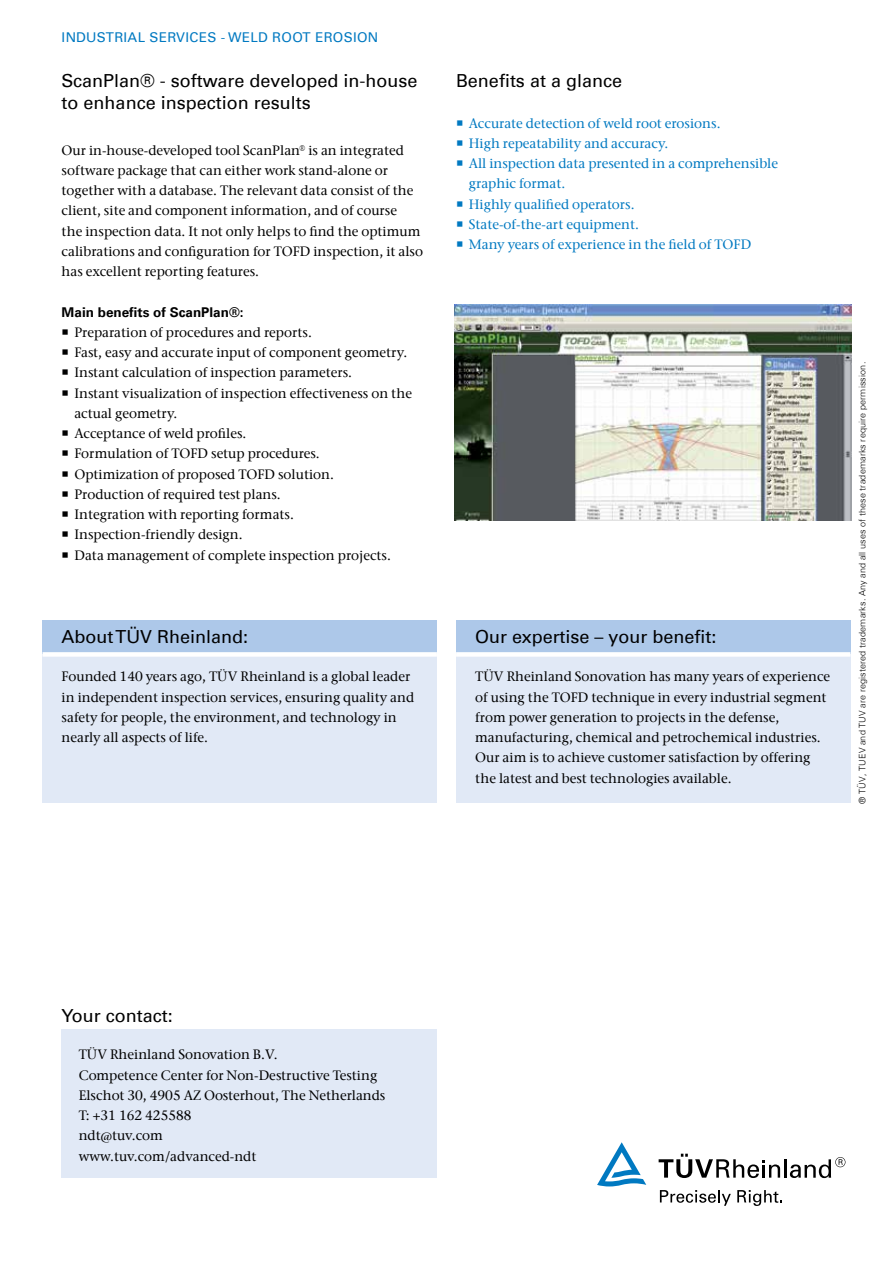
<style>
.page{position:relative;width:893px;height:1263px;background:#fff}
.page>*{position:absolute;margin:0;border:0;box-sizing:border-box;transform-origin:0 0}
.List-bullet_points{font:18px/21.6px "Univers Com 55 Roman";color:#000}
.Intermediate_title{font:18px "Univers Com 55 Roman";color:#000}
.Continuous_text{font:500 13.5px/20.2px "ITC Stone Serif Com";color:#000}
._06_Fließtext{font:500 13.5px/20.2px "ITC Stone Serif Com";color:#000}
.t1{font:500 13.5px/20.2px "ITC Stone Serif Com";color:#0079c1}
._01_Navigation{font:13.5px "Univers Com 55 Roman";letter-spacing:.02em;color:#0079c1}
.Continuous_text-2{font:700 13.5px "Univers Com 65";color:#000}
._08_Hinweis_Telefonn{font:300 9px "Univers Com 45";letter-spacing:.02em;color:#000}
</style>
<div class="page">
<svg style="left:660px;top:1190px;width:71px;height:16px"></svg>
<svg style="left:737px;top:1190px;width:45px;height:16px"></svg>
<svg style="left:659px;top:1154px;width:121px;height:24px"></svg>
<hr style="left:784px;top:1159px;width:3px;height:18px;background:#000">
<svg style="left:790px;top:1157px;width:55px;height:21px"></svg>
<svg style="left:597px;top:1142px;width:49px;height:44px"></svg>
<div style="left:456px;top:620px;width:394px;height:34px;background:#adc8e9"></div>
<div style="left:456px;top:654px;width:394px;height:149px;background:#e1e9f6"></div>
<div style="left:456px;top:652px;width:394px;height:5px;background:#fff"></div>
<img style="left:455px;top:305px;width:397px;height:215px">
<div style="left:43px;top:620px;width:394px;height:34px;background:#adc8e9"></div>
<div style="left:43px;top:654px;width:394px;height:149px;background:#e1e9f6"></div>
<div style="left:43px;top:652px;width:394px;height:5px;background:#fff"></div>
<div style="left:62px;top:1029px;width:375px;height:149px;background:#e1e9f6"></div>
<p class="_01_Navigation" style="left:62px;top:29px;width:318px">INDUSTRIAL SERVICES - WELD ROOT EROSION</p>
<p class="List-bullet_points" style="left:62px;top:70px;width:357px">ScanPlan® - software developed in-house to enhance inspection results</p>
<p class="Continuous_text" style="left:62px;top:140px;width:363px">Our in-house-developed tool ScanPlan® is an integrated software package that can either work stand-alone or together with a database. The relevant data consist of the client, site and component information, and of course<br>the inspection data. It not only helps to find the optimum calibrations and configuration for TOFD inspection, it also has excellent reporting features.</p>
<p class="Continuous_text-2" style="left:62px;top:304px;width:183px">Main benefits of ScanPlan®:</p>
<p class="Continuous_text" style="left:74px;top:322px;width:239px">Preparation of procedures and reports.</p>
<p class="Continuous_text" style="left:74px;top:342px;width:334px">Fast, easy and accurate input of component geometry.</p>
<p class="Continuous_text" style="left:74px;top:363px;width:279px">Instant calculation of inspection parameters.</p>
<p class="Continuous_text" style="left:74px;top:383px;width:339px">Instant visualization of inspection effectiveness on the actual geometry.</p>
<p class="Continuous_text" style="left:74px;top:423px;width:174px">Acceptance of weld profiles.</p>
<p class="Continuous_text" style="left:74px;top:444px;width:247px">Formulation of TOFD setup procedures.</p>
<p class="Continuous_text" style="left:74px;top:464px;width:261px">Optimization of proposed TOFD solution.</p>
<p class="Continuous_text" style="left:74px;top:484px;width:208px">Production of required test plans.</p>
<p class="Continuous_text" style="left:74px;top:504px;width:221px">Integration with reporting formats.</p>
<p class="Continuous_text" style="left:74px;top:525px;width:170px">Inspection-friendly design.</p>
<p class="Continuous_text" style="left:74px;top:545px;width:318px">Data management of complete inspection projects.</p>
<p class="Intermediate_title" style="left:62px;top:625px;width:188px">About TÜV Rheinland:</p>
<p class="_06_Fließtext" style="left:62px;top:666px;width:354px">Founded 140 years ago, TÜV Rheinland is a global leader in independent inspection services, ensuring quality and safety for people, the environment, and technology in nearly all aspects of life.</p>
<p class="List-bullet_points" style="left:456px;top:70px;width:167px">Benefits at a glance</p>
<p class="t1" style="left:469px;top:113px;width:253px">Accurate detection of weld root erosions.</p>
<p class="t1" style="left:469px;top:133px;width:201px">High repeatability and accuracy.</p>
<p class="t1" style="left:469px;top:153px;width:311px">All inspection data presented in a comprehensible graphic format.</p>
<p class="t1" style="left:469px;top:194px;width:167px">Highly qualified operators.</p>
<p class="t1" style="left:469px;top:214px;width:172px">State-of-the-art equipment.</p>
<p class="t1" style="left:469px;top:234px;width:284px">Many years of experience in the field of TOFD</p>
<p class="Intermediate_title" style="left:475px;top:625px;width:243px">Our expertise – your benefit:</p>
<p class="_06_Fließtext" style="left:475px;top:666px;width:357px">TÜV Rheinland Sonovation has many years of experience of using the TOFD technique in every industrial segment from power generation to projects in the defense, manufacturing, chemical and petrochemical industries.<br>Our aim is to achieve customer satisfaction by offering the latest and best technologies available.</p>
<p class="_08_Hinweis_Telefonn" style="left:857px;top:804px;width:443px;rotate:-90deg">® TÜV, TUEV and TUV are registered trademarks. Any and all uses of these trademarks require permission.</p>
<p class="Intermediate_title" style="left:62px;top:1005px;width:113px">Your contact:</p>
<p class="Continuous_text" style="left:79px;top:1044px;width:200px">TÜV Rheinland Sonovation B.V.</p>
<p class="Continuous_text" style="left:79px;top:1065px;width:300px">Competence Center for Non-Destructive Testing</p>
<p class="Continuous_text" style="left:79px;top:1085px;width:308px">Elschot 30, 4905 AZ Oosterhout, The Netherlands</p>
<p class="Continuous_text" style="left:79px;top:1105px;width:115px">T: +31 162 425588</p>
<p class="Continuous_text" style="left:79px;top:1125px;width:86px">ndt@tuv.com</p>
<p class="Continuous_text" style="left:79px;top:1146px;width:179px">www.tuv.com/advanced-ndt</p>
</div>
